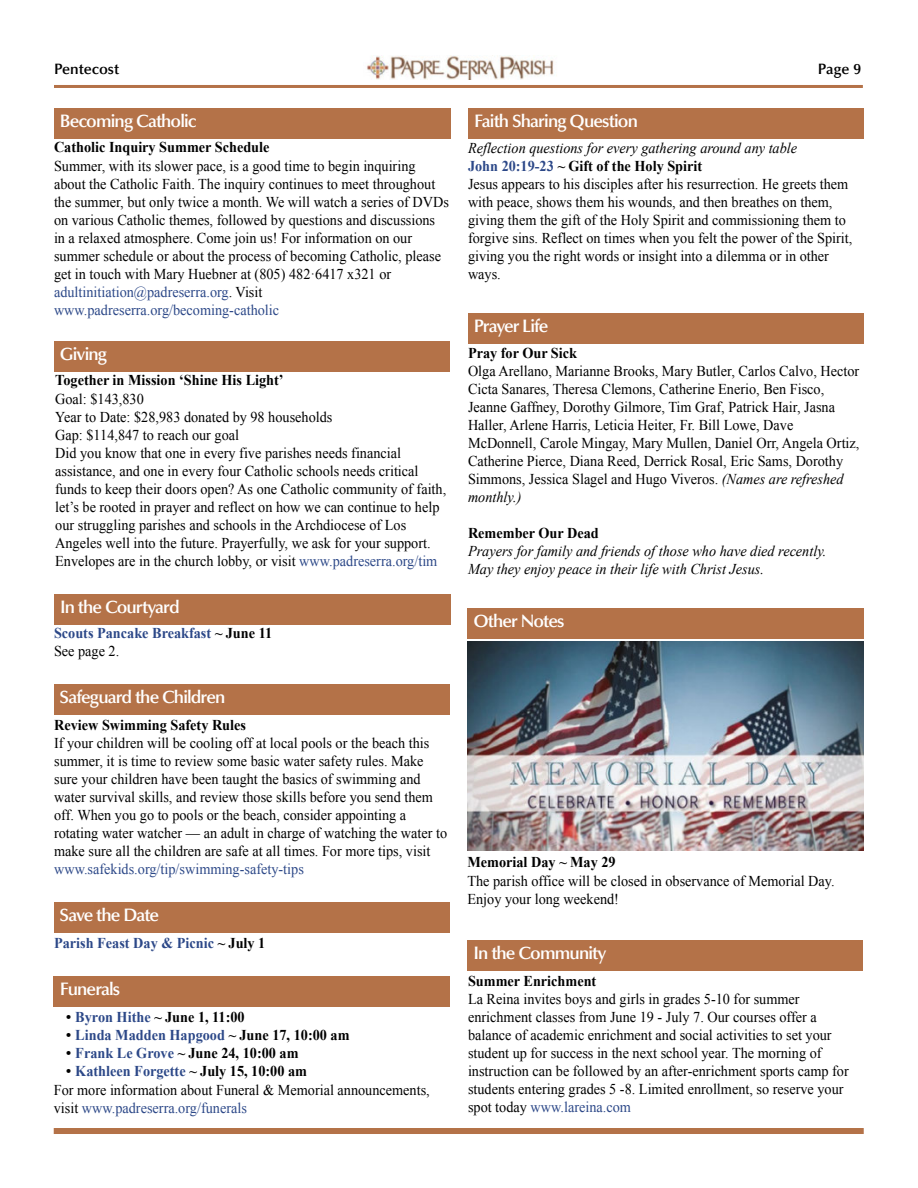
<style>
.page{position:relative;width:918px;height:1188px;background:#fff}
.page>*{position:absolute;margin:0;border:0;box-sizing:border-box;transform-origin:0 0}
.t1{font:600 18px "Optima LT Std";letter-spacing:-.05em;color:#fff}
.t2{font:15px/18px "Times New Roman";color:#000;scale:.95 1}
.t3{font:700 15px "Times New Roman";color:#000;scale:.95 1}
.t4{font:700 15px/18.3px "Times New Roman";color:#2c4888;scale:.95 1}
.t5{font:italic 15px/18px "Times New Roman";color:#000;scale:.95 1}
.t6{font:15px "Times New Roman";color:#2c4888;scale:.95 1}
.t7{font:600 15px "Optima LT Std";color:#000}
.s1{color:#2c4888}
.s2{color:#000}
.s3{font-weight:400;color:#000}
.s4{font-weight:700}
.s5{font-weight:700;color:#2c4888}
.s6{font-style:italic}
</style>
<div class="page">
<hr style="left:54px;top:85px;width:809px;height:3px;background:#b47248">
<img style="left:367px;top:55px;width:187px;height:25px">
<div style="left:54px;top:1128px;width:810px;height:6px;background:#b47248"></div>
<div style="left:468px;top:313px;width:396px;height:31px;background:#b47248"></div>
<div style="left:468px;top:108px;width:396px;height:31px;background:#b47248"></div>
<div style="left:54px;top:108px;width:396px;height:30px;background:#b47248"></div>
<div style="left:467px;top:940px;width:396px;height:30px;background:#b47248"></div>
<div style="left:54px;top:684px;width:396px;height:30px;background:#b47248"></div>
<div style="left:54px;top:902px;width:396px;height:31px;background:#b47248"></div>
<div style="left:54px;top:341px;width:396px;height:30px;background:#b47248"></div>
<div style="left:467px;top:608px;width:397px;height:31px;background:#b47248"></div>
<div style="left:54px;top:976px;width:396px;height:31px;background:#b47248"></div>
<img style="left:468px;top:641px;width:395px;height:209px">
<div style="left:54px;top:594px;width:396px;height:31px;background:#b47248"></div>
<p class="t7" style="left:54px;top:63px;width:67px">Pentecost</p>
<p class="t7" style="left:818px;top:63px;width:45px">Page 9</p>
<p class="t1" style="left:60px;top:114px;width:138px">Becoming Catholic</p>
<p class="t3" style="left:54px;top:139px;width:228px">Catholic Inquiry Summer Schedule</p>
<p class="t2" style="left:54px;top:157px;width:417px">Summer, with its slower pace, is a good time to begin inquiring about the Catholic Faith. The inquiry continues to meet throughout the summer, but only twice a month. We will watch a series of DVDs on various Catholic themes, followed by questions and discussions in a relaxed atmosphere. Come join us! For information on our summer schedule or about the process of becoming Catholic, please get in touch with Mary Huebner at (805) 482·6417 x321 or <span class="s1">adultinitiation@padreserra.org</span>. Visit <span class="s1">www.padreserra.org/becoming-catholic</span></p>
<p class="t1" style="left:60px;top:347px;width:49px">Giving</p>
<p class="t3" style="left:55px;top:372px;width:242px">Together in Mission ‘Shine His Light’</p>
<p class="t2" style="left:55px;top:390px;width:413px">Goal: $143,830<br>Year to Date: $28,983 donated by 98 households<br>Gap: $114,847 to reach our goal<br>Did you know that one in every five parishes needs financial assistance, and one in every four Catholic schools needs critical funds to keep their doors open? As one Catholic community of faith, let’s be rooted in prayer and reflect on how we can continue to help our struggling parishes and schools in the Archdiocese of Los Angeles well into the future. Prayerfully, we ask for your support.<br>Envelopes are in the church lobby, or visit <span class="s1">www.padreserra.org/tim</span></p>
<p class="t1" style="left:60px;top:600px;width:121px">In the Courtyard</p>
<p class="t4" style="left:54px;top:624px;width:231px">Scouts Pancake Breakfast <span class="s2">~ June 11<br></span><span class="s3">See page 2.</span></p>
<p class="t1" style="left:60px;top:690px;width:167px">Safeguard the Children</p>
<p class="t3" style="left:54px;top:716px;width:204px">Review Swimming Safety Rules</p>
<p class="t2" style="left:54px;top:734px;width:415px">If your children will be cooling off at local pools or the beach this summer, it is time to review some basic water safety rules. Make sure your children have been taught the basics of swimming and water survival skills, and review those skills before you send them off. When you go to pools or the beach, consider appointing a rotating water watcher — an adult in charge of watching the water to make sure all the children are safe at all times. For more tips, visit</p>
<p class="t6" style="left:54px;top:860px;width:264px">www.safekids.org/tip/swimming-safety-tips</p>
<p class="t1" style="left:60px;top:908px;width:101px">Save the Date</p>
<p class="t4" style="left:54px;top:934px;width:224px">Parish Feast Day &amp; Picnic <span class="s2">~ July 1</span></p>
<p class="t1" style="left:60px;top:982px;width:62px">Funerals</p>
<p class="t3" style="left:66px;top:1009px;width:189px">• <span class="s1">Byron Hithe</span> ~ June 1, 11:00</p>
<p class="t4" style="left:66px;top:1026px;width:300px"><span class="s2">•</span> Linda Madden Hapgood <span class="s2">~ June 17, 10:00 am</span></p>
<p class="t3" style="left:66px;top:1045px;width:246px">• <span class="s1">Frank Le Grove</span> ~ June 24, 10:00 am</p>
<p class="t2" style="left:54px;top:1062px;width:397px;text-indent:12px"><span class="s4">•</span> <span class="s5">Kathleen Forgette</span> <span class="s4">~ July 15, 10:00 am<br></span>For more information about Funeral &amp; Memorial announcements, visit <span class="s1">www.padreserra.org/funerals</span></p>
<p class="t1" style="left:474px;top:114px;width:166px">Faith Sharing Question</p>
<p class="t2" style="left:468px;top:139px;width:406px"><span class="s6">Reflection questions for every gathering around any table<br></span><span class="s5">John 20:19-23</span> <span class="s4">~ Gift of the Holy Spirit<br></span>Jesus appears to his disciples after his resurrection. He greets them with peace, shows them his wounds, and then breathes on them, giving them the gift of the Holy Spirit and commissioning them to forgive sins. Reflect on times when you felt the power of the Spirit, giving you the right words or insight into a dilemma or in other ways.</p>
<p class="t1" style="left:474px;top:319px;width:76px">Prayer Life</p>
<p class="t3" style="left:468px;top:344px;width:116px">Pray for Our Sick</p>
<p class="t2" style="left:468px;top:362px;width:414px">Olga Arellano, Marianne Brooks, Mary Butler, Carlos Calvo, Hector Cicta Sanares, Theresa Clemons, Catherine Enerio, Ben Fisco, Jeanne Gaffney, Dorothy Gilmore, Tim Graf, Patrick Hair, Jasna Haller, Arlene Harris, Leticia Heiter, Fr. Bill Lowe, Dave McDonnell, Carole Mingay, Mary Mullen, Daniel Orr, Angela Ortiz, Catherine Pierce, Diana Reed, Derrick Rosal, Eric Sams, Dorothy Simmons, Jessica Slagel and Hugo Viveros. <span class="s6">(Names are refreshed monthly.)</span></p>
<p class="t3" style="left:468px;top:524px;width:139px">Remember Our Dead</p>
<p class="t5" style="left:468px;top:542px;width:379px">Prayers for family and friends of those who have died recently.<br>May they enjoy peace in their life with Christ Jesus.</p>
<p class="t1" style="left:473px;top:614px;width:92px">Other Notes</p>
<p class="t3" style="left:467px;top:854px;width:158px">Memorial Day ~ May 29</p>
<p class="t2" style="left:467px;top:872px;width:388px">The parish office will be closed in observance of Memorial Day.<br>Enjoy your long weekend!</p>
<p class="t1" style="left:473px;top:946px;width:135px">In the Community</p>
<p class="t3" style="left:468px;top:972px;width:137px">Summer Enrichment</p>
<p class="t2" style="left:468px;top:990px;width:402px">La Reina invites boys and girls in grades 5-10 for summer enrichment classes from June 19 - July 7. Our courses offer a balance of academic enrichment and social activities to set your student up for success in the next school year. The morning of instruction can be followed by an after-enrichment sports camp for students entering grades 5 -8. Limited enrollment, so reserve your spot today <span class="s1">www.lareina.com</span></p>
</div>
